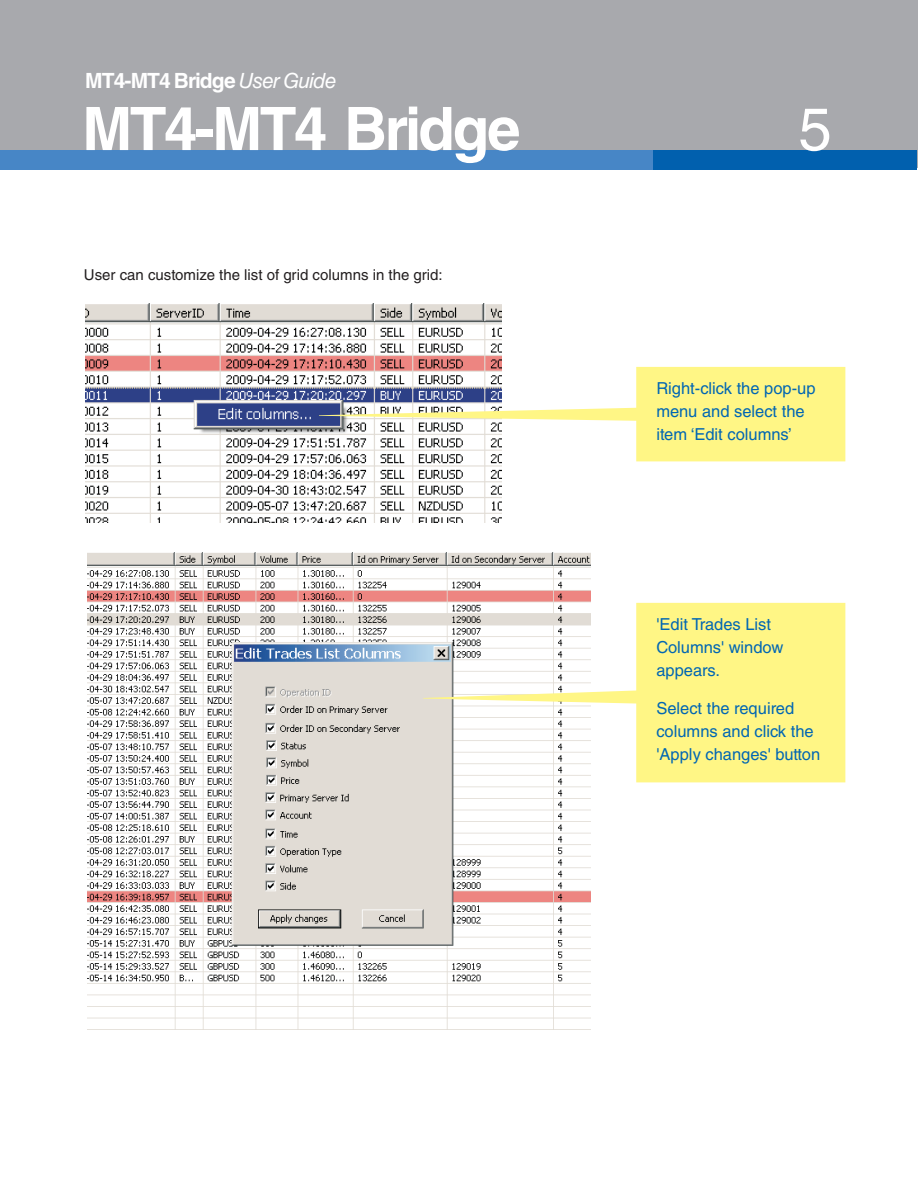
<style>
.page{position:relative;width:918px;height:1188px;background:#fff}
.page>*{position:absolute;margin:0;border:0;box-sizing:border-box;transform-origin:0 0}
.t1{font:700 60px "Helvetica LT Std";letter-spacing:-.04em;color:#fff}
.t2{font:60px "Helvetica LT Std";color:#fff}
.t3{font:700 21px "Helvetica LT Std";letter-spacing:-.04em;color:#fff}
.t4{font:16.5px/23px "Helvetica LT Std";color:#0166b3}
.t5{font:15px "Helvetica LT Std";color:#231f20}
.s1{font-weight:400;font-style:italic}
</style>
<div class="page">
<img style="left:85px;top:304px;width:416px;height:219px">
<img style="left:87px;top:553px;width:503px;height:477px">
<div style="left:0;top:0;width:918px;height:168px;background:#a8a9ad"></div>
<div style="left:653px;top:150px;width:264px;height:19px;background:#0160ae"></div>
<div style="left:0;top:150px;width:653px;height:19px;background:#4786c6"></div>
<svg style="left:319px;top:367px;width:526px;height:94px"></svg>
<svg style="left:423px;top:603px;width:422px;height:179px;fill:#fff685"></svg>
<p class="t3" style="left:85px;top:73px;width:253px">MT4-MT4 Bridge <span class="s1">User Guide</span></p>
<h1 class="t1" style="left:82px;top:107px;width:440px">MT4-MT4 Bridge</h1>
<h1 class="t2" style="left:798px;top:107px;width:35px">5</h1>
<p class="t5" style="left:84px;top:269px;width:360px">User can customize the list of grid columns in the grid:</p>
<p class="t4" style="left:656px;top:379px;width:161px">Right-click the pop-up menu and select the item ‘Edit columns’</p>
<p class="t4" style="left:656px;top:615px;width:129px">'Edit Trades List<br>Columns' window appears.</p>
<p class="t4" style="left:656px;top:699px;width:165px">Select the required columns and click the 'Apply changes' button</p>
</div>
